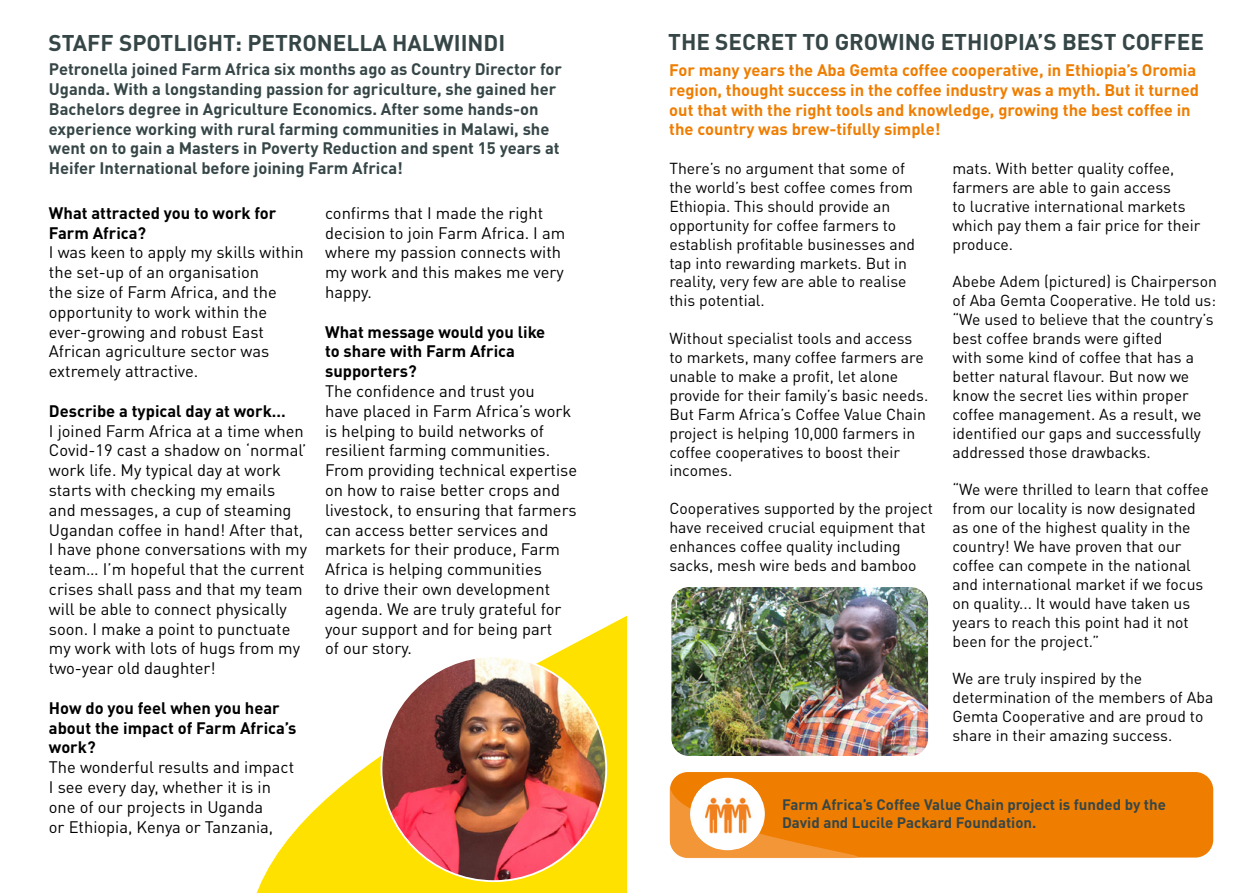
<style>
.page{position:relative;width:1259px;height:893px;background:#fff}
.page>*{position:absolute;margin:0;border:0;box-sizing:border-box;transform-origin:0 0}
.t1{font:700 22.5px "DIN Pro";color:#364647}
.t2{font:16.5px/19.8px "DIN Pro";color:#000}
.t3{font:700 16.5px/19.8px "DIN Pro";color:#364647}
.t4{font:700 16.5px/19.8px "DIN Pro";color:#ef7d00}
.t5{font:700 16.5px/19.8px "DIN Pro";color:#000}
.t6{font:15.75px/18.9px "DIN Pro";color:#000}
.t7{font:700 15px/18px "DIN Pro";color:#364647}
</style>
<div class="page">
<svg style="left:256px;top:615px;width:371px;height:278px"></svg>
<img style="left:672px;top:588px;width:255px;height:167px">
<div style="left:669px;top:585px;width:261px;height:173px;border:2px solid #fff;border-radius:19px"></div>
<div style="left:670px;top:772px;width:543px;height:86px;background:#ef7d00;border-radius:18px"></div>
<svg style="left:670px;top:785px;width:190px;height:73px"></svg>
<div style="left:690px;top:778px;width:75px;height:72px;background:#fff;border-radius:50%"></div>
<img style="left:696px;top:785px;width:63px;height:63px">
<img style="left:381px;top:656px;width:225px;height:225px;border-radius:112px">
<h1 class="t1" style="left:48px;top:24px;width:458px">STAFF SPOTLIGHT: PETRONELLA HALWIINDI</h1>
<p class="t3" style="left:49px;top:57px;width:514px">Petronella joined Farm Africa six months ago as Country Director for Uganda. With a longstanding passion for agriculture, she gained her Bachelors degree in Agriculture Economics. After some hands-on experience working with rural farming communities in Malawi, she went on to gain a Masters in Poverty Reduction and spent 15 years at Heifer International before joining Farm Africa!</p>
<p class="t5" style="left:49px;top:201px;width:229px">What attracted you to work for<br>Farm Africa?</p>
<p class="t2" style="left:49px;top:241px;width:256px">I was keen to apply my skills within the set-up of an organisation<br>the size of Farm Africa, and the opportunity to work within the ever-growing and robust East<br>African agriculture sector was extremely attractive.</p>
<p class="t5" style="left:49px;top:399px;width:238px">Describe a typical day at work…</p>
<p class="t2" style="left:49px;top:419px;width:260px">I joined Farm Africa at a time when<br>Covid-19 cast a shadow on ‘normal’ work life. My typical day at work starts with checking my emails<br>and messages, a cup of steaming<br>Ugandan coffee in hand! After that,<br>I have phone conversations with my team… I’m hopeful that the current crises shall pass and that my team will be able to connect physically soon. I make a point to punctuate my work with lots of hugs from my two-year old daughter!</p>
<p class="t5" style="left:49px;top:696px;width:249px">How do you feel when you hear about the impact of Farm Africa’s work?</p>
<p class="t2" style="left:49px;top:756px;width:247px">The wonderful results and impact<br>I see every day, whether it is in one of our projects in Uganda<br>or Ethiopia, Kenya or Tanzania,</p>
<p class="t2" style="left:325px;top:201px;width:242px">confirms that I made the right decision to join Farm Africa. I am where my passion connects with my work and this makes me very happy.</p>
<p class="t5" style="left:325px;top:320px;width:222px">What message would you like to share with Farm Africa supporters?</p>
<p class="t2" style="left:325px;top:380px;width:254px">The confidence and trust you<br>have placed in Farm Africa’s work is helping to build networks of resilient farming communities.<br>From providing technical expertise on how to raise better crops and livestock, to ensuring that farmers can access better services and markets for their produce, Farm<br>Africa is helping communities<br>to drive their own development agenda. We are truly grateful for your support and for being part<br>of our story.</p>
<h1 class="t1" style="left:668px;top:23px;width:537px">THE SECRET TO GROWING ETHIOPIA’S BEST COFFEE</h1>
<p class="t4" style="left:669px;top:58px;width:531px">For many years the Aba Gemta coffee cooperative, in Ethiopia’s Oromia region, thought success in the coffee industry was a myth. But it turned out that with the right tools and knowledge, growing the best coffee in the country was brew-tifully simple!</p>
<p class="t6" style="left:669px;top:157px;width:247px">There’s no argument that some of the world’s best coffee comes from<br>Ethiopia. This should provide an opportunity for coffee farmers to establish profitable businesses and tap into rewarding markets. But in reality, very few are able to realise this potential.</p>
<p class="t6" style="left:669px;top:327px;width:260px">Without specialist tools and access to markets, many coffee farmers are unable to make a profit, let alone provide for their family’s basic needs.<br>But Farm Africa’s Coffee Value Chain project is helping 10,000 farmers in coffee cooperatives to boost their incomes.</p>
<p class="t6" style="left:669px;top:498px;width:265px">Cooperatives supported by the project have received crucial equipment that enhances coffee quality including sacks, mesh wire beds and bamboo</p>
<p class="t6" style="left:952px;top:157px;width:249px">mats. With better quality coffee, farmers are able to gain access<br>to lucrative international markets which pay them a fair price for their produce.</p>
<p class="t6" style="left:952px;top:271px;width:266px">Abebe Adem (pictured) is Chairperson of Aba Gemta Cooperative. He told us: “We used to believe that the country’s best coffee brands were gifted<br>with some kind of coffee that has a better natural flavour. But now we know the secret lies within proper coffee management. As a result, we identified our gaps and successfully addressed those drawbacks.</p>
<p class="t6" style="left:952px;top:479px;width:258px">“We were thrilled to learn that coffee from our locality is now designated as one of the highest quality in the country! We have proven that our coffee can compete in the national and international market if we focus on quality... It would have taken us years to reach this point had it not been for the project.”</p>
<p class="t6" style="left:952px;top:668px;width:262px">We are truly inspired by the determination of the members of Aba<br>Gemta Cooperative and are proud to share in their amazing success.</p>
<p class="t7" style="left:782px;top:794px;width:385px">Farm Africa’s Coffee Value Chain project is funded by the<br>David and Lucile Packard Foundation.</p>
</div>
